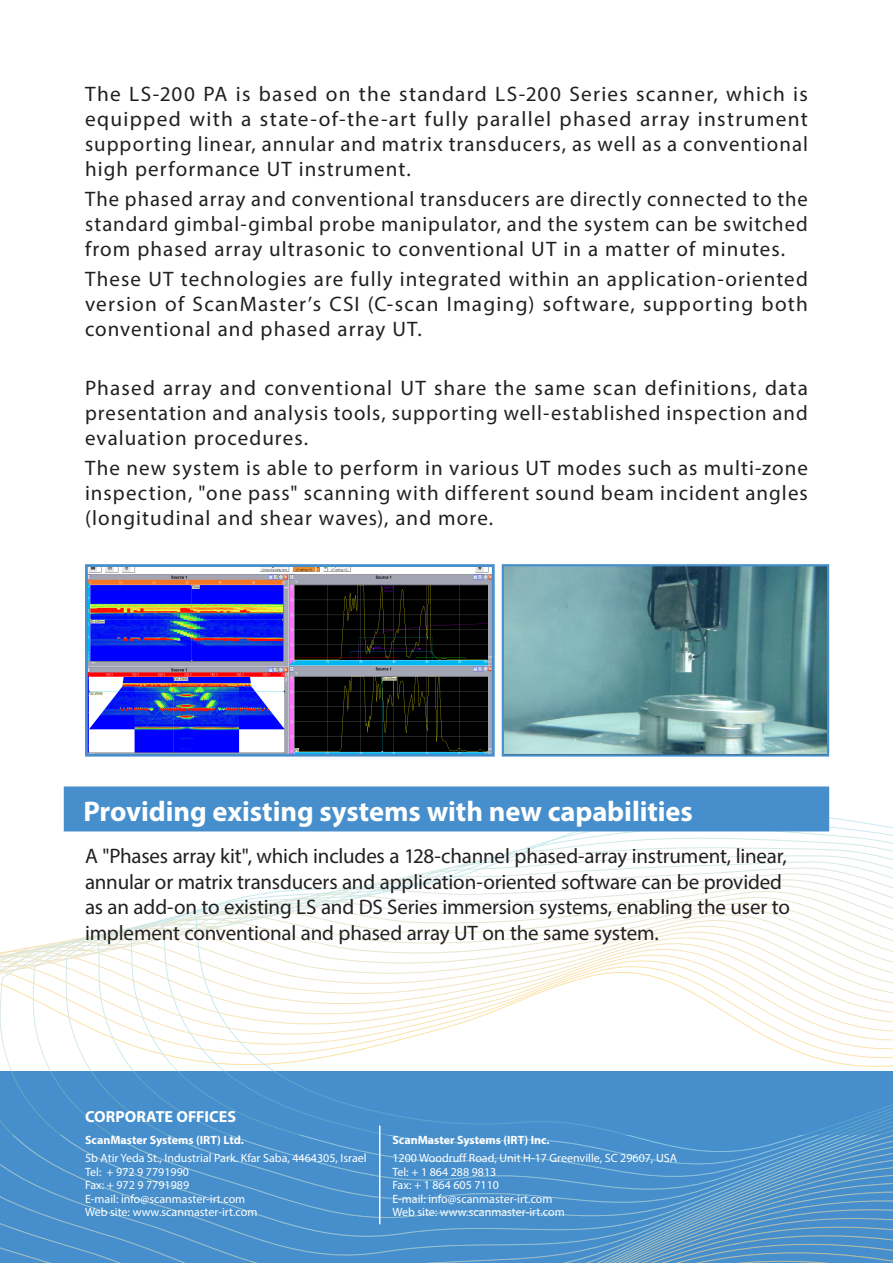
<style>
.page{position:relative;width:893px;height:1263px;background:#fff}
.page>*{position:absolute;margin:0;border:0;box-sizing:border-box;transform-origin:0 0}
.כותרת_ראשית{font:700 28.5px "Myriad Pro";letter-spacing:-.005em;color:#fff}
.טקסט_בולטים_-_אופציו{font:21px/25.2px "Myriad Pro";letter-spacing:.02em;color:#231f20;text-align:justify}
.טקסט_בולטים_-_אופציו-2{font:21px/25.5px "Myriad Pro";letter-spacing:-.01em;color:#231f20}
.כותרת_מידע_ומשרדים{font:700 16.05px "Myriad Pro";color:#fff}
.info{font:12px/13.5px "Myriad Pro";color:#fff}
.info-headline{font:700 12px "Myriad Pro";color:#fff}
</style>
<div class="page">
<svg style="left:0;top:1247px;width:893px;height:16px;background:#5094c9"></svg>
<svg style="left:0;top:947px;width:893px;height:300px;background:#6da6d2"></svg>
<svg style="left:30px;top:941px;width:863px;height:293px"></svg>
<svg style="left:63px;top:935px;width:830px;height:287px"></svg>
<svg style="left:97px;top:831px;width:796px;height:378px"></svg>
<svg style="left:130px;top:831px;width:763px;height:366px"></svg>
<svg style="left:162px;top:831px;width:731px;height:353px"></svg>
<svg style="left:194px;top:797px;width:699px;height:375px"></svg>
<hr style="left:379px;top:1126px;width:1px;height:98px;background:#fff">
<div style="left:64px;top:786px;width:765px;height:45px;background:#468fcc"></div>
<img style="left:505px;top:567px;width:321px;height:186px">
<div style="left:502px;top:564px;width:327px;height:192px;border:2px solid #468fcc"></div>
<img style="left:89px;top:568px;width:402px;height:184px">
<div style="left:85px;top:564px;width:410px;height:192px;border:3px solid #468fcc"></div>
<p class="טקסט_בולטים_-_אופציו" style="left:85px;top:81px;width:724px">The LS-200 PA is based on the standard LS-200 Series scanner, which is equipped with a state-of-the-art fully parallel phased array instrument supporting linear, annular and matrix transducers, as well as a conventional high performance UT instrument.</p>
<p class="טקסט_בולטים_-_אופציו" style="left:85px;top:186px;width:724px">The phased array and conventional transducers are directly connected to the standard gimbal-gimbal probe manipulator, and the system can be switched from phased array ultrasonic to conventional UT in a matter of minutes.</p>
<p class="טקסט_בולטים_-_אופציו" style="left:85px;top:266px;width:724px">These UT technologies are fully integrated within an application-oriented version of ScanMaster’s CSI (C-scan Imaging) software, supporting both conventional and phased array UT.</p>
<p class="טקסט_בולטים_-_אופציו" style="left:85px;top:375px;width:724px">Phased array and conventional UT share the same scan definitions, data presentation and analysis tools, supporting well-established inspection and evaluation procedures.</p>
<p class="טקסט_בולטים_-_אופציו" style="left:85px;top:455px;width:724px">The new system is able to perform in various UT modes such as multi-zone inspection, "one pass" scanning with different sound beam incident angles (longitudinal and shear waves), and more.</p>
<p class="כותרת_ראשית" style="left:83px;top:793px;width:611px">Providing existing systems with new capabilities</p>
<p class="טקסט_בולטים_-_אופציו-2" style="left:85px;top:843px;width:706px">A "Phases array kit", which includes a 128-channel phased-array instrument, linear, annular or matrix transducers and application-oriented software can be provided as an add-on to existing LS and DS Series immersion systems, enabling the user to implement conventional and phased array UT on the same system.</p>
<p class="כותרת_מידע_ומשרדים" style="left:85px;top:1106px;width:152px">CORPORATE OFFICES</p>
<p class="info-headline" style="left:85px;top:1132px;width:161px">ScanMaster Systems (IRT) Ltd.</p>
<p class="info" style="left:85px;top:1151px;width:283px">5b Atir Yeda St., Industrial Park. Kfar Saba, 4464305, Israel Tel: + 972 9 7791990<br>Fax: + 972 9 7791989<br>E-mail: info@scanmaster-irt.com<br>Web site: www.scanmaster-irt.com</p>
<p class="info-headline" style="left:392px;top:1132px;width:159px">ScanMaster Systems (IRT) Inc.</p>
<p class="info" style="left:392px;top:1151px;width:286px">1200 Woodruff Road, Unit H-17 Greenville, SC 29607, USA</p>
<p class="info" style="left:392px;top:1164px;width:106px">Tel: + 1 864 288 9813</p>
<p class="info" style="left:392px;top:1178px;width:108px">Fax: + 1 864 605 7110</p>
<p class="info" style="left:392px;top:1191px;width:162px">E-mail: info@scanmaster-irt.com</p>
<p class="info" style="left:392px;top:1205px;width:174px">Web site: www.scanmaster-irt.com</p>
</div>
